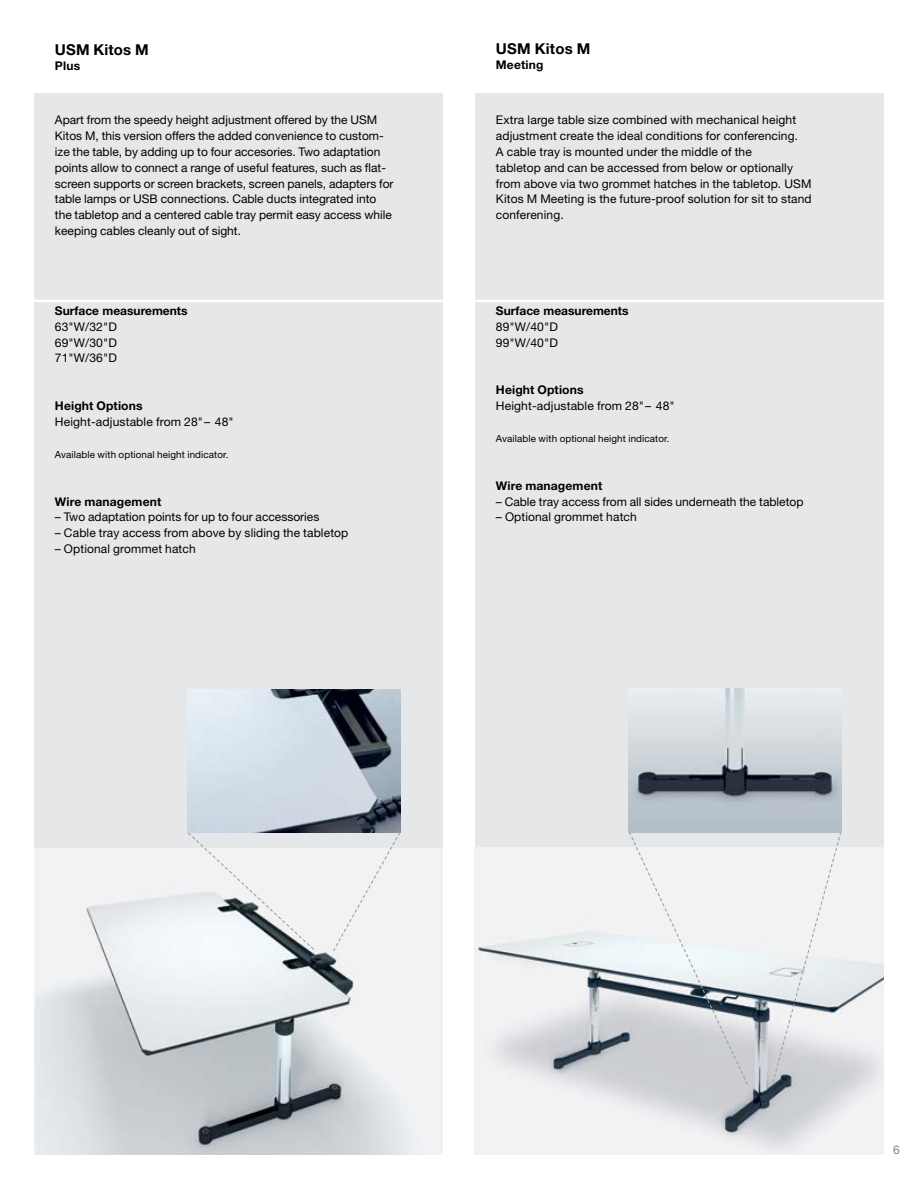
<style>
.page{position:relative;width:918px;height:1188px;background:#fff}
.page>*{position:absolute;margin:0;border:0;box-sizing:border-box;transform-origin:0 0}
.t1{font:700 15px "Helvetica Neue";letter-spacing:.01em;color:#000}
.t2{font:12px/15.9px "Helvetica Neue";color:#000}
.t3{font:700 12px "Helvetica Neue";letter-spacing:.01em;color:#000}
.t4{font:12px "Helvetica Neue";color:#808285}
.t5{font:9.75px "Helvetica Neue";letter-spacing:.01em;color:#000}
</style>
<div class="page">
<div style="left:34px;top:93px;width:408px;height:1062px;background:#e6e7e8"></div>
<div style="left:475px;top:93px;width:408px;height:1062px;background:#e6e7e8"></div>
<hr style="left:469px;top:300px;width:430px;height:2px;background:#fff">
<hr style="left:34px;top:300px;width:417px;height:2px;background:#fff">
<img style="left:475px;top:848px;width:409px;height:306px">
<img style="left:34px;top:848px;width:409px;height:307px">
<img style="left:188px;top:689px;width:212px;height:144px">
<svg style="left:187px;top:831px;width:128px;height:120px"></svg>
<svg style="left:332px;top:831px;width:69px;height:121px"></svg>
<svg style="left:628px;top:830px;width:121px;height:256px"></svg>
<svg style="left:772px;top:830px;width:70px;height:254px"></svg>
<img style="left:629px;top:688px;width:212px;height:144px">
<p class="t1" style="left:55px;top:40px;width:95px">USM Kitos M</p>
<p class="t3" style="left:55px;top:59px;width:27px">Plus</p>
<p class="t2" style="left:55px;top:112px;width:340px">Apart from the speedy height adjustment offered by the USM Kitos M, this version offers the added convenience to custom&shy;ize the table, by adding up to four accesories. Two adaptation points allow to connect a range of useful features, such as flat&shy;screen supports or screen brackets, screen panels, adapters for table lamps or USB connections. Cable ducts integrated into the tabletop and a centered cable tray permit easy access while keeping cables cleanly out of sight.</p>
<p class="t3" style="left:55px;top:303px;width:134px">Surface measurements</p>
<p class="t2" style="left:55px;top:318px;width:64px;text-align:justify">63"W/32"D 69"W/30"D 71"W/36"D</p>
<p class="t3" style="left:55px;top:398px;width:89px">Height Options</p>
<p class="t2" style="left:55px;top:414px;width:180px">Height-adjustable from 28"– 48"</p>
<p class="t5" style="left:55px;top:449px;width:175px">Available with optional height indicator.</p>
<p class="t3" style="left:55px;top:494px;width:108px">Wire management</p>
<p class="t2" style="left:55px;top:509px;width:266px">– Two adaptation points for up to four accessories</p>
<p class="t2" style="left:55px;top:525px;width:295px">– Cable tray access from above by sliding the tabletop</p>
<p class="t2" style="left:55px;top:541px;width:142px">– Optional grommet hatch</p>
<p class="t1" style="left:496px;top:39px;width:96px">USM Kitos M</p>
<p class="t3" style="left:496px;top:58px;width:49px">Meeting</p>
<p class="t2" style="left:496px;top:111px;width:317px">Extra large table size combined with mechanical height adjustment create the ideal conditions for conferencing.<br>A cable tray is mounted under the middle of the<br>tabletop and can be accessed from below or optionally from above via two grommet hatches in the tabletop. USM Kitos M Meeting is the future-proof solution for sit to stand conferening.</p>
<p class="t3" style="left:496px;top:303px;width:134px">Surface measurements</p>
<p class="t2" style="left:496px;top:318px;width:64px">89"W/40"D<br>99"W/40"D</p>
<p class="t3" style="left:496px;top:383px;width:89px">Height Options</p>
<p class="t2" style="left:496px;top:398px;width:180px">Height-adjustable from 28"– 48"</p>
<p class="t5" style="left:496px;top:433px;width:175px">Available with optional height indicator.</p>
<p class="t3" style="left:496px;top:478px;width:108px">Wire management</p>
<p class="t2" style="left:496px;top:493px;width:309px">– Cable tray access from all sides underneath the tabletop</p>
<p class="t2" style="left:496px;top:509px;width:142px">– Optional grommet hatch</p>
<p class="t4" style="left:893px;top:1143px;width:8px">6</p>
</div>
